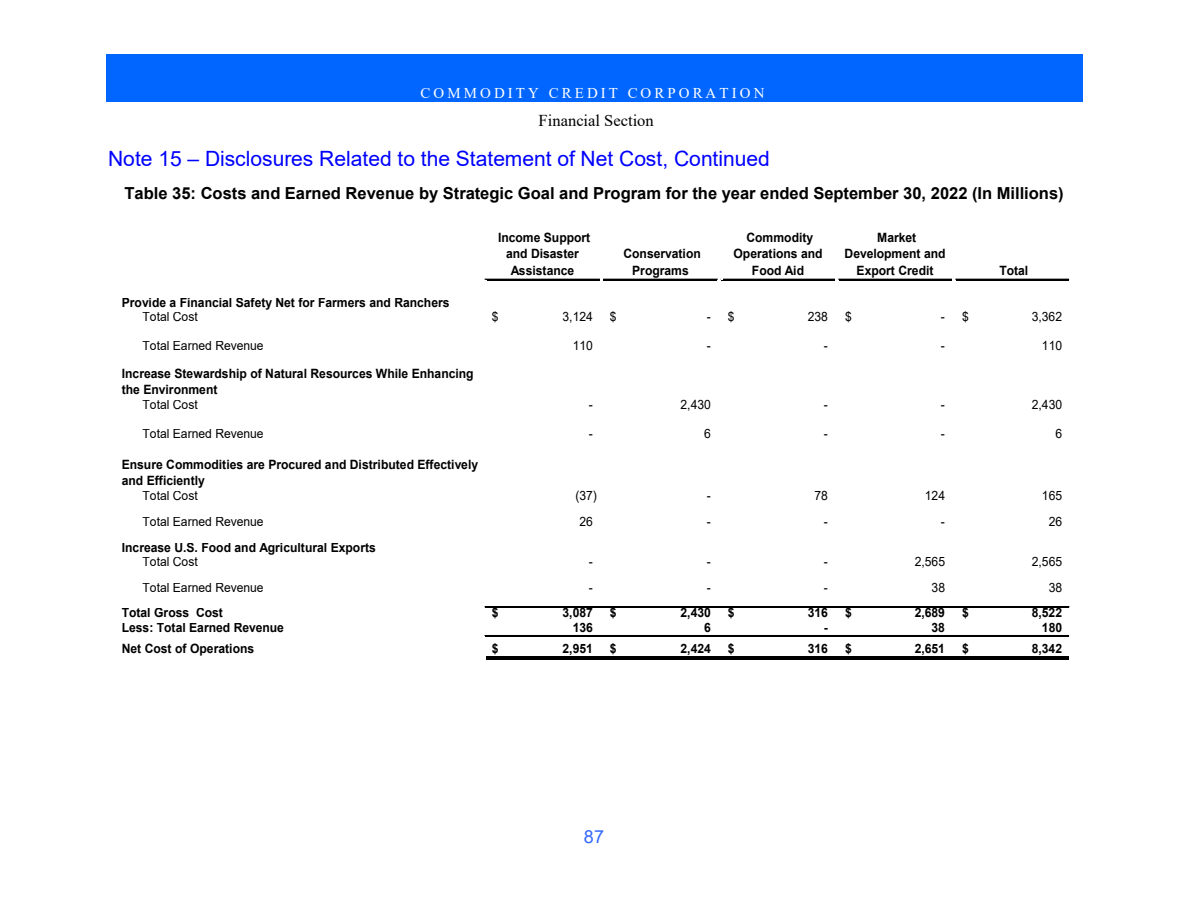
<style>
.page{position:relative;width:1188px;height:918px;background:#fff}
.page>*{position:absolute;margin:0;border:0;box-sizing:border-box;transform-origin:0 0}
.t1{font:21px "Arial";color:#00f}
.t2{font:18px "Arial";color:#36f}
.t3{font:700 16.5px "Arial";color:#000}
.t4{font:16.5px "Times New Roman";color:#000}
.t5{font:15px "Times New Roman";letter-spacing:.205em;color:#fff}
.InlineShape{font:700 12.9px/16.5px "Arial";color:#000;text-align:center;scale:.95 1}
.InlineShape-2{font:12.9px "Arial";color:#000;scale:.95 1}
.s1{font-weight:400}
</style>
<div class="page">
<div style="left:106px;top:54px;width:976px;height:30px;background:#06f"></div>
<div style="left:106px;top:84px;width:976px;height:17px;background:#06f"></div>
<hr style="left:485px;top:279px;width:114px;height:1px;background:#000">
<hr style="left:604px;top:279px;width:113px;height:1px;background:#000">
<hr style="left:721px;top:279px;width:113px;height:1px;background:#000">
<hr style="left:839px;top:279px;width:113px;height:1px;background:#000">
<hr style="left:956px;top:279px;width:113px;height:1px;background:#000">
<hr style="left:485px;top:606px;width:584px;height:1px;background:#000">
<hr style="left:485px;top:607px;width:584px;height:1px;background:#000">
<hr style="left:485px;top:635px;width:584px;height:2px;background:#000">
<hr style="left:486px;top:656px;width:583px;height:1px;background:#000">
<hr style="left:486px;top:658px;width:583px;height:1px;background:#000">
<p class="t5" style="left:421px;top:83px;width:345px">COMMODITY CREDIT CORPORATION</p>
<p class="t4" style="left:539px;top:108px;width:117px">Financial Section</p>
<p class="t1" style="left:108px;top:144px;width:663px">Note 15 – Disclosures Related to the Statement of Net Cost, Continued</p>
<p class="t3" style="left:124px;top:181px;width:941px">Table 35: Costs and Earned Revenue by Strategic Goal and Program for the year ended September 30, 2022 (In Millions)</p>
<p class="InlineShape" style="left:498px;top:229px;width:99px">Income Support and Disaster<br>Assistance</p>
<p class="InlineShape" style="left:733px;top:229px;width:95px">Commodity<br>Operations and<br>Food Aid</p>
<p class="InlineShape" style="left:845px;top:229px;width:108px">Market<br>Development and<br>Export Credit</p>
<p class="InlineShape" style="left:624px;top:246px;width:83px">Conservation<br>Programs</p>
<p class="InlineShape" style="left:999px;top:262px;width:32px">Total</p>
<p class="InlineShape" style="left:142px;top:295px;width:325px;line-height:14.4px;text-align:left;text-indent:-21px">Provide a Financial Safety Net for Farmers and Ranchers<br><span class="s1">Total Cost</span></p>
<p class="InlineShape-2" style="left:492px;top:308px;width:9px">$</p>
<p class="InlineShape-2" style="left:563px;top:308px;width:33px">3,124</p>
<p class="InlineShape-2" style="left:610px;top:308px;width:9px">$</p>
<p class="InlineShape-2" style="left:707px;top:308px;width:31px">- $</p>
<p class="InlineShape-2" style="left:808px;top:308px;width:23px">238</p>
<p class="InlineShape-2" style="left:845px;top:308px;width:9px">$</p>
<p class="InlineShape-2" style="left:941px;top:308px;width:31px">- $</p>
<p class="InlineShape-2" style="left:1032px;top:308px;width:33px">3,362</p>
<p class="InlineShape-2" style="left:142px;top:336px;width:129px">Total Earned Revenue</p>
<p class="InlineShape-2" style="left:573px;top:336px;width:23px">110</p>
<p class="InlineShape-2" style="left:707px;top:336px;width:6px">-</p>
<p class="InlineShape-2" style="left:824px;top:336px;width:6px">-</p>
<p class="InlineShape-2" style="left:941px;top:336px;width:6px">-</p>
<p class="InlineShape-2" style="left:1042px;top:336px;width:23px">110</p>
<p class="InlineShape" style="left:122px;top:365px;width:372px;text-align:left">Increase Stewardship of Natural Resources While Enhancing the Environment</p>
<p class="InlineShape-2" style="left:142px;top:396px;width:60px">Total Cost</p>
<p class="InlineShape-2" style="left:589px;top:396px;width:6px">-</p>
<p class="InlineShape-2" style="left:681px;top:396px;width:33px">2,430</p>
<p class="InlineShape-2" style="left:824px;top:396px;width:6px">-</p>
<p class="InlineShape-2" style="left:941px;top:396px;width:6px">-</p>
<p class="InlineShape-2" style="left:1032px;top:396px;width:33px">2,430</p>
<p class="InlineShape-2" style="left:142px;top:425px;width:129px">Total Earned Revenue</p>
<p class="InlineShape-2" style="left:589px;top:425px;width:6px">-</p>
<p class="InlineShape-2" style="left:704px;top:425px;width:9px">6</p>
<p class="InlineShape-2" style="left:824px;top:425px;width:6px">-</p>
<p class="InlineShape-2" style="left:941px;top:425px;width:6px">-</p>
<p class="InlineShape-2" style="left:1055px;top:425px;width:9px">6</p>
<p class="InlineShape" style="left:122px;top:456px;width:377px;text-align:left">Ensure Commodities are Procured and Distributed Effectively and Efficiently</p>
<p class="InlineShape-2" style="left:142px;top:487px;width:60px">Total Cost</p>
<p class="InlineShape-2" style="left:575px;top:487px;width:24px">(37)</p>
<p class="InlineShape-2" style="left:707px;top:487px;width:6px">-</p>
<p class="InlineShape-2" style="left:815px;top:487px;width:16px">78</p>
<p class="InlineShape-2" style="left:925px;top:487px;width:23px">124</p>
<p class="InlineShape-2" style="left:1042px;top:487px;width:23px">165</p>
<p class="InlineShape-2" style="left:142px;top:513px;width:129px">Total Earned Revenue</p>
<p class="InlineShape-2" style="left:579px;top:513px;width:16px">26</p>
<p class="InlineShape-2" style="left:707px;top:513px;width:6px">-</p>
<p class="InlineShape-2" style="left:824px;top:513px;width:6px">-</p>
<p class="InlineShape-2" style="left:941px;top:513px;width:6px">-</p>
<p class="InlineShape-2" style="left:1049px;top:513px;width:16px">26</p>
<p class="InlineShape" style="left:142px;top:540px;width:247px;line-height:14.4px;text-align:left;text-indent:-21px">Increase U.S. Food and Agricultural Exports<br><span class="s1">Total Cost</span></p>
<p class="InlineShape-2" style="left:589px;top:553px;width:6px">-</p>
<p class="InlineShape-2" style="left:707px;top:553px;width:6px">-</p>
<p class="InlineShape-2" style="left:824px;top:553px;width:6px">-</p>
<p class="InlineShape-2" style="left:915px;top:553px;width:33px">2,565</p>
<p class="InlineShape-2" style="left:1032px;top:553px;width:33px">2,565</p>
<p class="InlineShape-2" style="left:142px;top:578px;width:129px">Total Earned Revenue</p>
<p class="InlineShape-2" style="left:589px;top:578px;width:6px">-</p>
<p class="InlineShape-2" style="left:707px;top:578px;width:6px">-</p>
<p class="InlineShape-2" style="left:824px;top:578px;width:6px">-</p>
<p class="InlineShape-2" style="left:932px;top:578px;width:16px">38</p>
<p class="InlineShape-2" style="left:1049px;top:578px;width:16px">38</p>
<p class="InlineShape" style="left:122px;top:605px;width:108px">Total Gross Cost</p>
<p class="InlineShape" style="left:492px;top:605px;width:9px">$</p>
<p class="InlineShape" style="left:563px;top:605px;width:33px">3,087</p>
<p class="InlineShape" style="left:610px;top:605px;width:9px">$</p>
<p class="InlineShape" style="left:681px;top:605px;width:33px">2,430</p>
<p class="InlineShape" style="left:728px;top:605px;width:9px">$</p>
<p class="InlineShape" style="left:808px;top:605px;width:23px">316</p>
<p class="InlineShape" style="left:845px;top:605px;width:9px">$</p>
<p class="InlineShape" style="left:915px;top:605px;width:33px">2,689</p>
<p class="InlineShape" style="left:962px;top:605px;width:9px">$</p>
<p class="InlineShape" style="left:1032px;top:605px;width:33px">8,522</p>
<p class="InlineShape" style="left:122px;top:619px;width:172px">Less: Total Earned Revenue</p>
<p class="InlineShape" style="left:573px;top:619px;width:23px">136</p>
<p class="InlineShape" style="left:704px;top:619px;width:9px">6</p>
<p class="InlineShape" style="left:824px;top:619px;width:6px">-</p>
<p class="InlineShape" style="left:932px;top:619px;width:16px">38</p>
<p class="InlineShape" style="left:1042px;top:619px;width:23px">180</p>
<p class="InlineShape" style="left:122px;top:640px;width:141px">Net Cost of Operations</p>
<p class="InlineShape" style="left:492px;top:640px;width:9px">$</p>
<p class="InlineShape" style="left:563px;top:640px;width:33px">2,951</p>
<p class="InlineShape" style="left:610px;top:640px;width:9px">$</p>
<p class="InlineShape" style="left:681px;top:640px;width:33px">2,424</p>
<p class="InlineShape" style="left:728px;top:640px;width:9px">$</p>
<p class="InlineShape" style="left:808px;top:640px;width:23px">316</p>
<p class="InlineShape" style="left:845px;top:640px;width:9px">$</p>
<p class="InlineShape" style="left:915px;top:640px;width:33px">2,651</p>
<p class="InlineShape" style="left:962px;top:640px;width:9px">$</p>
<p class="InlineShape" style="left:1032px;top:640px;width:33px">8,342</p>
<h2 class="t2" style="left:584px;top:824px;width:22px">87</h2>
</div>
